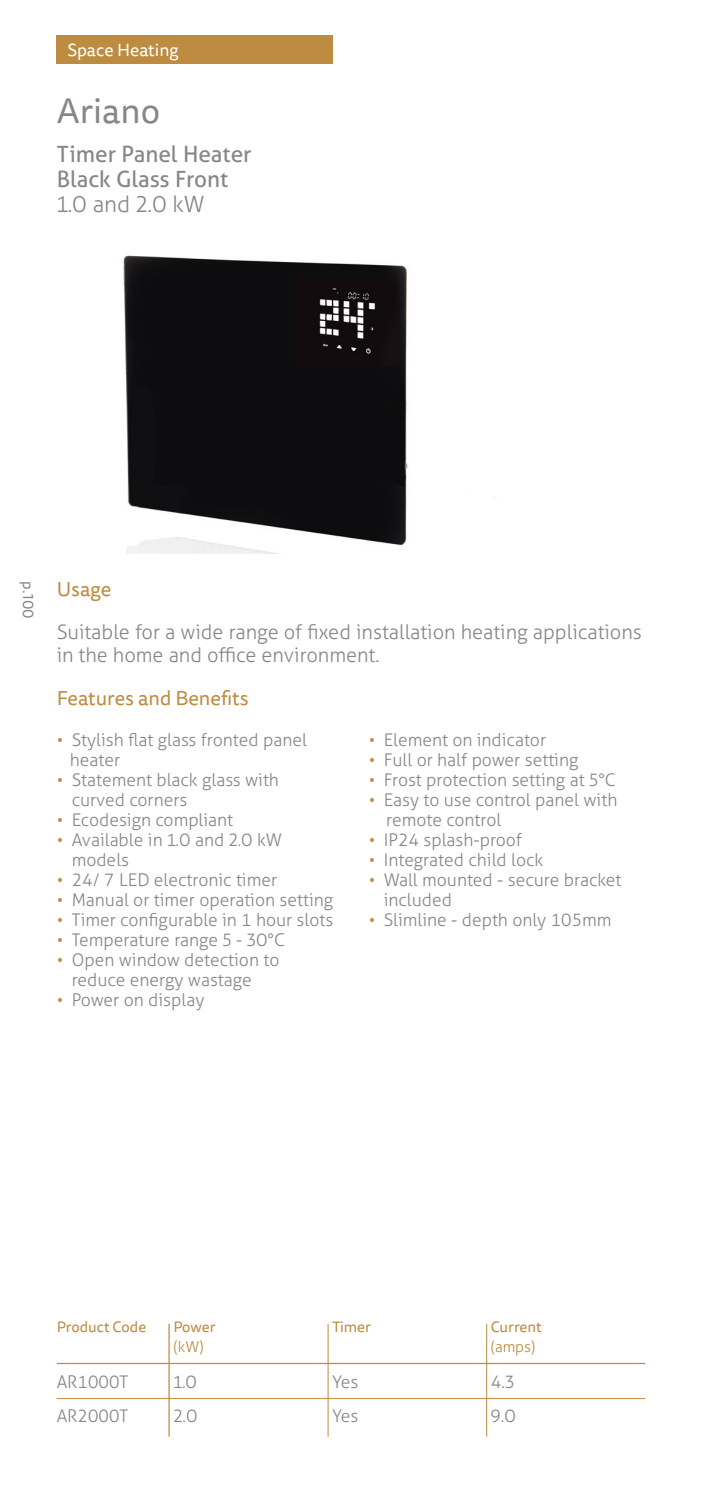
<style>
.page{position:relative;width:702px;height:1489px;background:#fff}
.page>*{position:absolute;margin:0;border:0;box-sizing:border-box;transform-origin:0 0}
.t1{font:35px "Tisa Sans Pro";color:#878787}
.t2{font:22.5px/25px "Aller";color:#878787}
.t3{font:300 22.5px "Aller";color:#878787}
.t4{font:300 20px/22.5px "Aller";color:#878787}
.t5{font:20px "Tisa Sans Pro";color:#be8b40}
.t6{font:300 17.5px/20px "Aller";color:#878787}
.t7{font:17.5px "Tisa Sans Pro";color:#fff}
.t8{font:15px "Tisa Sans Pro";color:#be8b40}
.t9{font:300 15px "Aller";color:#be8b40}
.t10{font:15px "Tisa Sans Pro";color:#878787}
.s1{color:#be8b40}
</style>
<div class="page">
<div style="left:57px;top:35px;width:276px;height:29px;background:#be8c40"></div>
<hr style="left:57px;top:1362px;width:588px;height:1px;background:#be8b40">
<hr style="left:57px;top:1397px;width:588px;height:1px;background:#be8b40">
<hr style="left:168px;top:1323px;width:2px;height:113px;background:#be8b40">
<hr style="left:327px;top:1323px;width:1px;height:113px;background:#be8b40">
<hr style="left:486px;top:1323px;width:1px;height:113px;background:#be8b40">
<img style="left:123px;top:255px;width:285px;height:298px">
<p class="t7" style="left:67px;top:38px;width:113px">Space Heating</p>
<h1 class="t1" style="left:57px;top:87px;width:105px">Ariano</h1>
<p class="t2" style="left:57px;top:141px;width:196px">Timer Panel Heater<br>Black Glass Front</p>
<p class="t3" style="left:57px;top:190px;width:149px">1.0 and 2.0 kW</p>
<p class="t10" style="left:38px;top:581px;width:39px;rotate:90deg">p. 100</p>
<p class="t5" style="left:57px;top:575px;width:56px">Usage</p>
<p class="t4" style="left:57px;top:620px;width:586px">Suitable for a wide range of fixed installation heating applications in the home and office environment.</p>
<p class="t5" style="left:57px;top:684px;width:193px">Features and Benefits</p>
<p class="t6" style="left:70px;top:729px;width:239px;text-indent:-13px"><span class="s1">•</span> Stylish flat glass fronted panel heater</p>
<p class="t6" style="left:72px;top:769px;width:209px;text-indent:-15px"><span class="s1">•</span> Statement black glass with curved corners</p>
<p class="t6" style="left:57px;top:809px;width:178px"><span class="s1">•</span> Ecodesign compliant</p>
<p class="t6" style="left:72px;top:829px;width:212px;text-indent:-15px"><span class="s1">•</span> Available in 1.0 and 2.0 kW models</p>
<p class="t6" style="left:57px;top:869px;width:222px"><span class="s1">•</span> 24/ 7 LED electronic timer</p>
<p class="t6" style="left:57px;top:889px;width:278px"><span class="s1">•</span> Manual or timer operation setting</p>
<p class="t6" style="left:57px;top:909px;width:278px"><span class="s1">•</span> Timer configurable in 1 hour slots</p>
<p class="t6" style="left:57px;top:929px;width:229px"><span class="s1">•</span> Temperature range 5 - 30°C</p>
<p class="t6" style="left:72px;top:949px;width:209px;text-indent:-15px"><span class="s1">•</span> Open window detection to reduce energy wastage</p>
<p class="t6" style="left:57px;top:989px;width:149px"><span class="s1">•</span> Power on display</p>
<p class="t6" style="left:368px;top:729px;width:179px"><span class="s1">•</span> Element on indicator</p>
<p class="t6" style="left:368px;top:749px;width:211px"><span class="s1">•</span> Full or half power setting</p>
<p class="t6" style="left:368px;top:769px;width:248px"><span class="s1">•</span> Frost protection setting at 5°C</p>
<p class="t6" style="left:386px;top:789px;width:233px;text-indent:-17px"><span class="s1">•</span> Easy to use control panel with remote control</p>
<p class="t6" style="left:368px;top:829px;width:155px"><span class="s1">•</span> IP24 splash-proof</p>
<p class="t6" style="left:368px;top:849px;width:176px"><span class="s1">•</span> Integrated child lock</p>
<p class="t6" style="left:383px;top:869px;width:239px;text-indent:-15px"><span class="s1">•</span> Wall mounted - secure bracket included</p>
<p class="t6" style="left:368px;top:909px;width:244px"><span class="s1">•</span> Slimline - depth only 105mm</p>
<p class="t8" style="left:57px;top:1316px;width:91px">Product Code</p>
<p class="t6" style="left:57px;top:1363px;width:73px;line-height:34.2px">AR1000T<br>AR2000T</p>
<p class="t8" style="left:173px;top:1316px;width:43px">Power</p>
<p class="t8" style="left:332px;top:1316px;width:40px">Timer</p>
<p class="t9" style="left:173px;top:1336px;width:32px">(kW)</p>
<p class="t8" style="left:490px;top:1316px;width:53px">Current</p>
<p class="t9" style="left:490px;top:1336px;width:46px">(amps)</p>
<p class="t6" style="left:173px;top:1363px;width:26px;line-height:34.2px">1.0<br>2.0</p>
<p class="t6" style="left:332px;top:1363px;width:28px;line-height:34.2px">Yes<br>Yes</p>
<p class="t6" style="left:490px;top:1363px;width:27px;line-height:34.2px">4.3<br>9.0</p>
</div>
